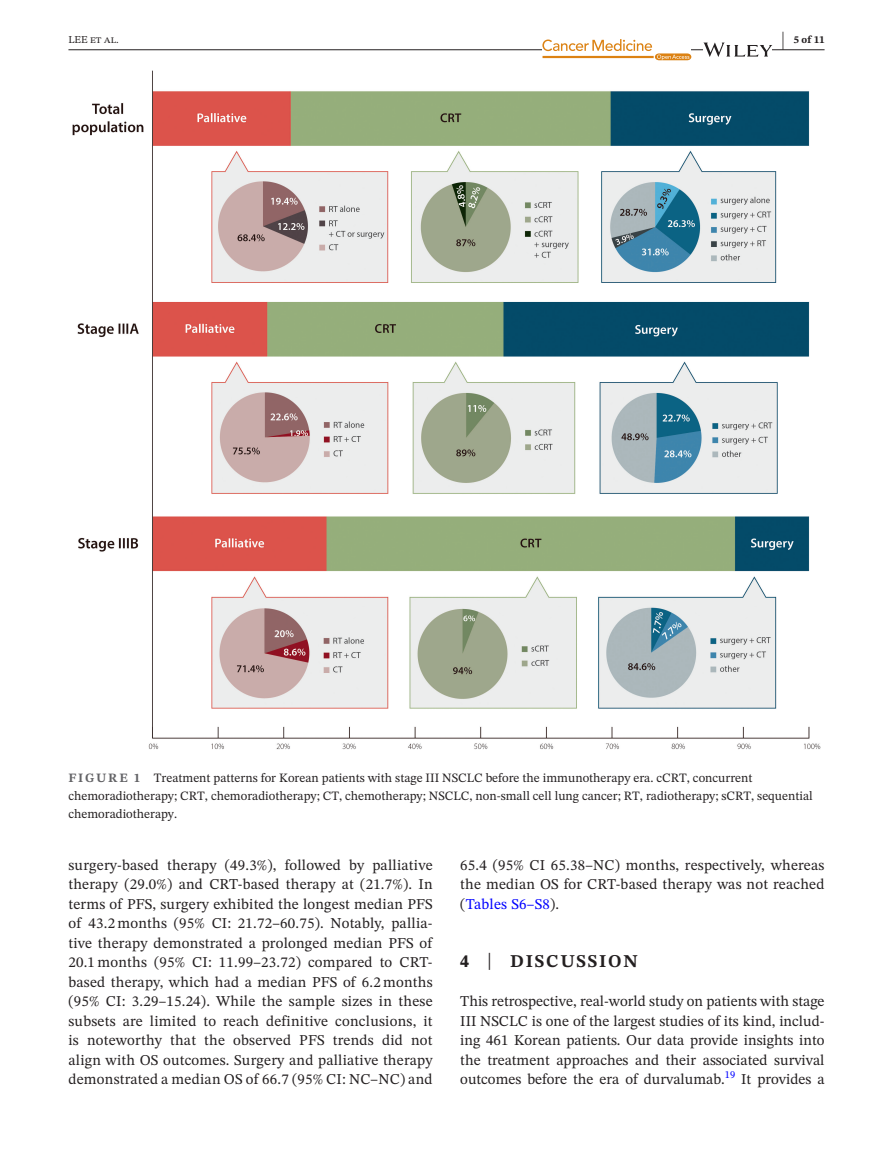
<style>
.page{position:relative;width:893px;height:1174px;background:#fff}
.page>*{position:absolute;margin:0;border:0;box-sizing:border-box;transform-origin:0 0}
.t1{font:700 21px "STIX Two Text";color:#231f20;scale:.42 1}
.t2{font:700 18px "STIX Two Text";letter-spacing:.1em;color:#231f20}
.t3{font:15px/19.5px "STIX Two Text";letter-spacing:.015em;color:#231f20;text-align:justify}
.t4{font:12.75px/18px "STIX Two Text";color:#231f20}
.t5{font:10.5px "STIX Two Text";color:#231f20}
.t6{font:700 10.5px "STIX Two Text";color:#231f20}
.t7{font:10.5px "STIX Two Text";color:#00f}
.s1{font-weight:700;color:#636366}
.s2{color:#00f}
.s3{font-weight:400;font-size:23.7px}
</style>
<div class="page">
<hr style="left:68px;top:49px;width:756px;height:1px;background:#231f20">
<svg style="left:542px;top:39px;width:149px;height:21px"></svg>
<svg style="left:703px;top:43px;width:69px;height:14px"></svg>
<img style="left:72px;top:70px;width:749px;height:679px">
<h1 class="t1" style="left:782px;top:24px;width:8px">|</h1>
<p class="t5" style="left:68px;top:32px;width:52px">LEE et al.</p>
<p class="t6" style="left:794px;top:32px;width:32px">5 of 11</p>
<p class="t4" style="left:68px;top:768px;width:746px"><span class="s1">FIGURE 1</span> Treatment patterns for Korean patients with stage III NSCLC before the immunotherapy era. cCRT, concurrent chemoradiotherapy; CRT, chemoradiotherapy; CT, chemotherapy; NSCLC, non-small cell lung cancer; RT, radiotherapy; sCRT, sequential chemoradiotherapy.</p>
<p class="t3" style="left:68px;top:855px;width:366px">surgery-based therapy (49.3%), followed by palliative therapy (29.0%) and CRT-based therapy at (21.7%). In terms of PFS, surgery exhibited the longest median PFS of 43.2 months (95% CI: 21.72–60.75). Notably, pallia&shy;tive therapy demonstrated a prolonged median PFS of 20.1 months (95% CI: 11.99–23.72) compared to CRT&shy;based therapy, which had a median PFS of 6.2 months (95% CI: 3.29–15.24). While the sample sizes in these subsets are limited to reach definitive conclusions, it is noteworthy that the observed PFS trends did not align with OS outcomes. Surgery and palliative therapy demonstrated a median OS of 66.7 (95% CI: NC–NC) and</p>
<p class="t3" style="left:460px;top:855px;width:366px">65.4 (95% CI 65.38–NC) months, respectively, whereas the median OS for CRT-based therapy was not reached (<span class="s2">Tables S6–S8</span>).</p>
<p class="t2" style="left:460px;top:948px;width:179px">4 <span class="s3">|</span> DISCUSSION</p>
<p class="t3" style="left:460px;top:991px;width:366px">This retrospective, real-world study on patients with stage III NSCLC is one of the largest studies of its kind, includ&shy;ing 461 Korean patients. Our data provide insights into the treatment approaches and their associated survival outcomes before the era of durvalumab.</p>
<p class="t7" style="left:725px;top:1066px;width:12px">19</p>
<p class="t3" style="left:741px;top:1069px;width:85px">It provides a</p>
</div>
